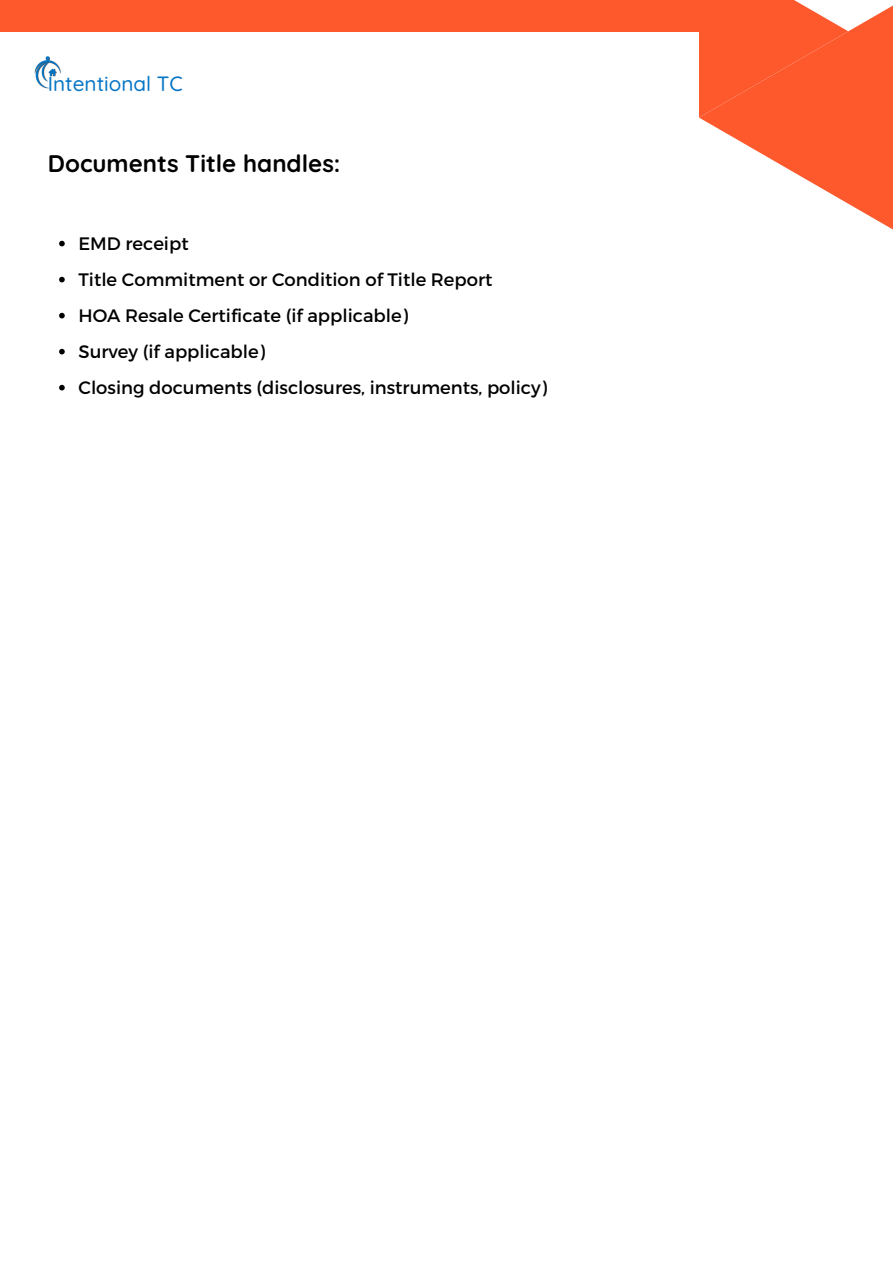
<style>
.page{position:relative;width:893px;height:1264px;background:#fff}
.page>*{position:absolute;margin:0;border:0;box-sizing:border-box;transform-origin:0 0}
.t1{font:700 24px "Quicksand";color:#000}
.t2{font:500 20.7px "Quicksand";color:#0675c5}
.t3{font:18px "Montserrat";color:#000}
</style>
<div class="page">
<svg style="left:699px;top:6px;width:193px;height:223px;fill:#fd592d"></svg>
<div style="left:699px;top:0;width:149px;height:117px;background:#fd592d"></div>
<div style="left:0;top:0;width:737px;height:31px;background:#fd592d"></div>
<svg style="left:59px;top:241px;width:6px;height:5px"></svg>
<svg style="left:59px;top:277px;width:6px;height:5px"></svg>
<svg style="left:59px;top:313px;width:6px;height:5px"></svg>
<svg style="left:59px;top:349px;width:6px;height:5px"></svg>
<svg style="left:59px;top:385px;width:6px;height:5px"></svg>
<img style="left:34px;top:56px;width:27px;height:33px">
<p class="t2" style="left:48px;top:71px;width:136px">Intentional TC</p>
<p class="t1" style="left:48px;top:148px;width:294px">Documents Title handles:</p>
<p class="t3" style="left:78px;top:232px;width:112px">EMD receipt</p>
<p class="t3" style="left:78px;top:268px;width:415px">Title Commitment or Condition of Title Report</p>
<p class="t3" style="left:78px;top:304px;width:331px">HOA Resale Certificate (if applicable)</p>
<p class="t3" style="left:78px;top:340px;width:188px">Survey (if applicable)</p>
<p class="t3" style="left:78px;top:376px;width:470px">Closing documents (disclosures, instruments, policy)</p>
</div>
